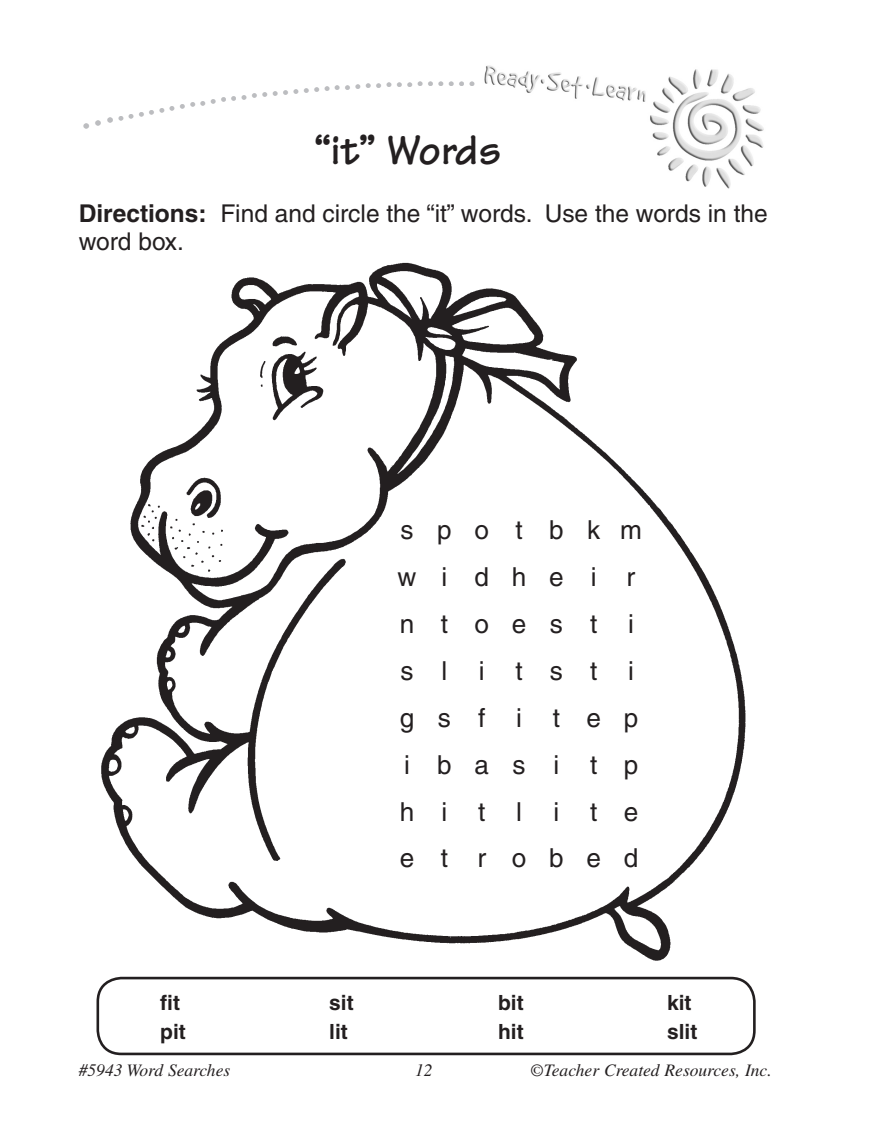
<style>
.page{position:relative;width:882px;height:1134px;background:#fff}
.page>*{position:absolute;margin:0;border:0;box-sizing:border-box;transform-origin:0 0}
.Headline_Tekton{font:700 43.75px "Tekton";color:#231f20}
.t1{font:26.07px/46.9px "Helvetica";letter-spacing:1.01em;color:#231f20}
.Directions{font:24.5px/28px "Helvetica";color:#231f20}
.t2{font:700 21px/28.7px "Helvetica";color:#231f20}
.t3{font:21px "Myriad";color:#bcbdc0}
.t4{font:italic 17.5px "Times";color:#231f20}
.s1{font-weight:700}
</style>
<div class="page">
<img style="left:484px;top:65px;width:280px;height:124px">
<img style="left:101px;top:262px;width:645px;height:699px">
<div style="left:389px;top:506px;width:36px;height:46px;background:#fff"></div>
<div style="left:426px;top:506px;width:36px;height:46px;background:#fff"></div>
<div style="left:464px;top:506px;width:36px;height:46px;background:#fff"></div>
<div style="left:501px;top:506px;width:36px;height:46px;background:#fff"></div>
<div style="left:538px;top:506px;width:36px;height:46px;background:#fff"></div>
<div style="left:576px;top:506px;width:36px;height:46px;background:#fff"></div>
<div style="left:613px;top:506px;width:36px;height:46px;background:#fff"></div>
<div style="left:389px;top:553px;width:36px;height:46px;background:#fff"></div>
<div style="left:426px;top:553px;width:36px;height:46px;background:#fff"></div>
<div style="left:464px;top:553px;width:36px;height:46px;background:#fff"></div>
<div style="left:501px;top:553px;width:36px;height:46px;background:#fff"></div>
<div style="left:538px;top:553px;width:36px;height:46px;background:#fff"></div>
<div style="left:576px;top:553px;width:36px;height:46px;background:#fff"></div>
<div style="left:613px;top:553px;width:36px;height:46px;background:#fff"></div>
<div style="left:389px;top:600px;width:36px;height:46px;background:#fff"></div>
<div style="left:426px;top:600px;width:36px;height:46px;background:#fff"></div>
<div style="left:464px;top:600px;width:36px;height:46px;background:#fff"></div>
<div style="left:501px;top:600px;width:36px;height:46px;background:#fff"></div>
<div style="left:538px;top:600px;width:36px;height:46px;background:#fff"></div>
<div style="left:576px;top:600px;width:36px;height:46px;background:#fff"></div>
<div style="left:613px;top:600px;width:36px;height:46px;background:#fff"></div>
<div style="left:389px;top:647px;width:36px;height:45px;background:#fff"></div>
<div style="left:426px;top:647px;width:36px;height:45px;background:#fff"></div>
<div style="left:464px;top:647px;width:36px;height:45px;background:#fff"></div>
<div style="left:501px;top:647px;width:36px;height:45px;background:#fff"></div>
<div style="left:538px;top:647px;width:36px;height:45px;background:#fff"></div>
<div style="left:576px;top:647px;width:36px;height:45px;background:#fff"></div>
<div style="left:613px;top:647px;width:36px;height:45px;background:#fff"></div>
<div style="left:389px;top:694px;width:36px;height:45px;background:#fff"></div>
<div style="left:426px;top:694px;width:36px;height:45px;background:#fff"></div>
<div style="left:464px;top:694px;width:36px;height:45px;background:#fff"></div>
<div style="left:501px;top:694px;width:36px;height:45px;background:#fff"></div>
<div style="left:538px;top:694px;width:36px;height:45px;background:#fff"></div>
<div style="left:576px;top:694px;width:36px;height:45px;background:#fff"></div>
<div style="left:613px;top:694px;width:36px;height:45px;background:#fff"></div>
<div style="left:389px;top:741px;width:36px;height:45px;background:#fff"></div>
<div style="left:426px;top:741px;width:36px;height:45px;background:#fff"></div>
<div style="left:464px;top:741px;width:36px;height:45px;background:#fff"></div>
<div style="left:501px;top:741px;width:36px;height:45px;background:#fff"></div>
<div style="left:538px;top:741px;width:36px;height:45px;background:#fff"></div>
<div style="left:576px;top:741px;width:36px;height:45px;background:#fff"></div>
<div style="left:613px;top:741px;width:36px;height:45px;background:#fff"></div>
<div style="left:389px;top:788px;width:36px;height:45px;background:#fff"></div>
<div style="left:426px;top:788px;width:36px;height:45px;background:#fff"></div>
<div style="left:464px;top:788px;width:36px;height:45px;background:#fff"></div>
<div style="left:501px;top:788px;width:36px;height:45px;background:#fff"></div>
<div style="left:538px;top:788px;width:36px;height:45px;background:#fff"></div>
<div style="left:576px;top:788px;width:36px;height:45px;background:#fff"></div>
<div style="left:613px;top:788px;width:36px;height:45px;background:#fff"></div>
<div style="left:389px;top:834px;width:36px;height:46px;background:#fff"></div>
<div style="left:426px;top:834px;width:36px;height:46px;background:#fff"></div>
<div style="left:464px;top:834px;width:36px;height:46px;background:#fff"></div>
<div style="left:501px;top:834px;width:36px;height:46px;background:#fff"></div>
<div style="left:538px;top:834px;width:36px;height:46px;background:#fff"></div>
<div style="left:576px;top:834px;width:36px;height:46px;background:#fff"></div>
<div style="left:613px;top:834px;width:36px;height:46px;background:#fff"></div>
<hr style="left:424px;top:506px;width:3px;height:375px;background:#fff">
<hr style="left:388px;top:551px;width:262px;height:3px;background:#fff">
<hr style="left:462px;top:506px;width:2px;height:375px;background:#fff">
<hr style="left:388px;top:598px;width:262px;height:3px;background:#fff">
<hr style="left:499px;top:506px;width:3px;height:375px;background:#fff">
<hr style="left:388px;top:645px;width:262px;height:3px;background:#fff">
<hr style="left:536px;top:506px;width:3px;height:375px;background:#fff">
<hr style="left:388px;top:692px;width:262px;height:2px;background:#fff">
<hr style="left:574px;top:506px;width:2px;height:375px;background:#fff">
<hr style="left:388px;top:739px;width:262px;height:2px;background:#fff">
<hr style="left:611px;top:506px;width:3px;height:375px;background:#fff">
<hr style="left:388px;top:786px;width:262px;height:2px;background:#fff">
<hr style="left:388px;top:833px;width:262px;height:2px;background:#fff">
<div style="left:97px;top:977px;width:659px;height:78px;border:3px solid #231f20;border-radius:24px"></div>
<p class="t3" style="left:417px;top:74px;width:38px;rotate:-1deg">••••</p>
<p class="t3" style="left:459px;top:73px;width:28px">•••</p>
<p class="Headline_Tekton" style="left:315px;top:123px;width:188px">“it” Words</p>
<p class="Directions" style="left:79px;top:200px;width:690px"><span class="s1">Directions:</span> Find and circle the “it” words. Use the words in the word box.</p>
<p class="t1" style="left:398px;top:506px;width:246px">spo t bkm widhei r ntoest i slitsti gsf i tep ibasi tp hitlite et robed</p>
<p class="t2" style="left:160px;top:988px;width:27px">fit pit</p>
<p class="t2" style="left:329px;top:988px;width:26px">sit lit</p>
<p class="t2" style="left:498px;top:988px;width:27px">bit hit</p>
<p class="t2" style="left:667px;top:988px;width:32px">kit slit</p>
<p class="t4" style="left:79px;top:1061px;width:153px">#5943 Word Searches</p>
<p class="t4" style="left:415px;top:1061px;width:19px">12</p>
<p class="t4" style="left:530px;top:1061px;width:243px">©Teacher Created Resources, Inc.</p>
</div>
